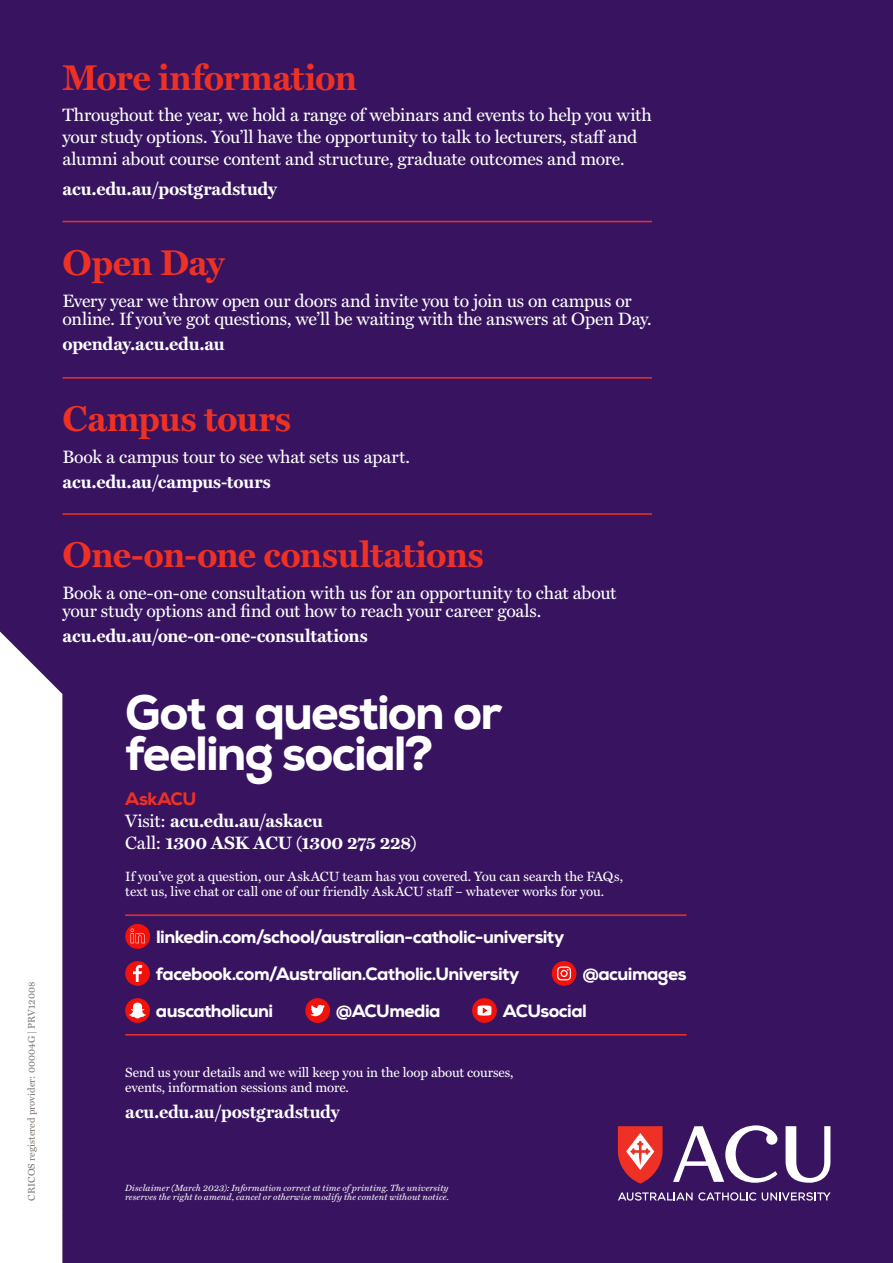
<style>
.page{position:relative;width:893px;height:1263px;background:#381460}
.page>*{position:absolute;margin:0;border:0;box-sizing:border-box;transform-origin:0 0}
.Heading_-_Nexa{font:800 48px/40.8px "Nexa";letter-spacing:-.035em;color:#fff}
.Body_bold{font:700 36px "Miller Text";letter-spacing:-.015em;color:#ee3124}
.Body_bold-2{font:18px/18px "Miller Text";letter-spacing:-.015em;color:#fff}
.Lead-in_test_-_Purpl{font:18px/21.6px "Miller Text";letter-spacing:-.01em;color:#fff}
.Body_bold-3{font:700 18px "Miller Text";letter-spacing:-.01em;color:#fff}
.t1{font:800 18px "Nexa";letter-spacing:-.03em;color:#ee3124}
.t2{font:800 17.7px "Nexa";letter-spacing:-.03em;color:#fff}
.t3{font:13.5px/15px "Miller Text";letter-spacing:-.01em;color:#fff}
._07_CRICOS_code{font:9.75px "Miller Text";letter-spacing:.01em;color:#7f776f}
._07_CRICOS_code-2{font:italic 9px/9px "Miller Text";letter-spacing:.015em;color:#fff}
.s1{font-weight:400}
</style>
<div class="page">
<hr style="left:125px;top:914px;width:562px;height:2px;background:#ee3124">
<hr style="left:125px;top:1034px;width:562px;height:1px;background:#ee3124">
<hr style="left:63px;top:377px;width:589px;height:2px;background:#ee3124">
<hr style="left:63px;top:513px;width:589px;height:2px;background:#ee3124">
<hr style="left:63px;top:221px;width:589px;height:1px;background:#ee3124">
<svg style="left:618px;top:1126px;width:45px;height:57px;background:#d34c50"></svg>
<svg style="left:618px;top:1192px;width:138px;height:8px"></svg>
<svg style="left:762px;top:1192px;width:68px;height:8px"></svg>
<svg style="left:786px;top:1126px;width:44px;height:57px"></svg>
<svg style="left:673px;top:1125px;width:104px;height:58px"></svg>
<svg style="left:125px;top:924px;width:25px;height:25px"></svg>
<svg style="left:131px;top:928px;width:14px;height:15px"></svg>
<div style="left:125px;top:961px;width:25px;height:25px;background:#f2120c;border-radius:50%"></div>
<svg style="left:133px;top:965px;width:9px;height:17px"></svg>
<div style="left:552px;top:961px;width:24px;height:25px;background:#f2120c;border-radius:50%"></div>
<svg style="left:557px;top:966px;width:14px;height:14px"></svg>
<div style="left:125px;top:998px;width:25px;height:25px;background:#f2120c;border-radius:50%"></div>
<svg style="left:129px;top:1002px;width:17px;height:16px"></svg>
<div style="left:305px;top:998px;width:25px;height:25px;background:#f2120c;border-radius:50%"></div>
<svg style="left:311px;top:1004px;width:14px;height:12px"></svg>
<div style="left:472px;top:998px;width:25px;height:25px;background:#f2120c;border-radius:50%"></div>
<svg style="left:477px;top:1005px;width:14px;height:11px"></svg>
<p class="_07_CRICOS_code" style="left:24px;top:1200px;width:220px;rotate:-90deg">CRICOS registered provider: 00004G | PRV12008</p>
<p class="Body_bold" style="left:63px;top:49px;width:296px">More information</p>
<p class="Lead-in_test_-_Purpl" style="left:63px;top:103px;width:591px">Throughout the year, we hold a range of webinars and events to help you with your study options. You’ll have the opportunity to talk to lecturers, staff and alumni about course content and structure, graduate outcomes and more.</p>
<p class="Body_bold-3" style="left:63px;top:175px;width:216px">acu.edu.au/postgradstudy</p>
<p class="Body_bold" style="left:63px;top:234px;width:164px">Open Day</p>
<p class="Body_bold-2" style="left:63px;top:290px;width:591px">Every year we throw open our doors and invite you to join us on campus or online. If you’ve got questions, we’ll be waiting with the answers at Open Day.</p>
<p class="Body_bold-3" style="left:63px;top:329px;width:164px">openday.acu.edu.au</p>
<p class="Body_bold" style="left:63px;top:390px;width:230px">Campus tours</p>
<p class="Body_bold-2" style="left:63px;top:447px;width:349px">Book a campus tour to see what sets us apart.</p>
<p class="Body_bold-3" style="left:63px;top:468px;width:210px">acu.edu.au/campus-tours</p>
<p class="Body_bold" style="left:63px;top:527px;width:423px">One-on-one consultations</p>
<p class="Body_bold-2" style="left:63px;top:583px;width:555px">Book a one-on-one consultation with us for an opportunity to chat about your study options and find out how to reach your career goals.</p>
<p class="Body_bold-3" style="left:63px;top:622px;width:307px">acu.edu.au/one-on-one-consultations</p>
<p class="Heading_-_Nexa" style="left:125px;top:693px;width:379px">Got a question or feeling social?</p>
<p class="t1" style="left:125px;top:787px;width:73px">AskACU</p>
<p class="Body_bold-3" style="left:125px;top:806px;width:199px"><span class="s1">Visit:</span> acu.edu.au/askacu</p>
<p class="Body_bold-3" style="left:125px;top:829px;width:293px"><span class="s1">Call:</span> 1300 ASK ACU (1300 275 228)</p>
<p class="t3" style="left:125px;top:868px;width:499px">If you’ve got a question, our AskACU team has you covered. You can search the FAQs, text us, live chat or call one of our friendly AskACU staff – whatever works for you.</p>
<p class="t2" style="left:156px;top:926px;width:410px">linkedin.com/school/australian-catholic-university</p>
<p class="t2" style="left:156px;top:963px;width:365px">facebook.com/Australian.Catholic.University</p>
<p class="t2" style="left:582px;top:963px;width:106px">@acuimages</p>
<p class="t2" style="left:156px;top:1000px;width:119px">auscatholicuni</p>
<p class="t2" style="left:336px;top:1000px;width:106px">@ACUmedia</p>
<p class="t2" style="left:503px;top:1000px;width:86px">ACUsocial</p>
<p class="t3" style="left:125px;top:1063px;width:390px">Send us your details and we will keep you in the loop about courses, events, information sessions and more.</p>
<p class="Body_bold-3" style="left:125px;top:1098px;width:216px">acu.edu.au/postgradstudy</p>
<p class="_07_CRICOS_code-2" style="left:125px;top:1183px;width:325px">Disclaimer (March 2023): Information correct at time of printing. The university reserves the right to amend, cancel or otherwise modify the content without notice.</p>
</div>
